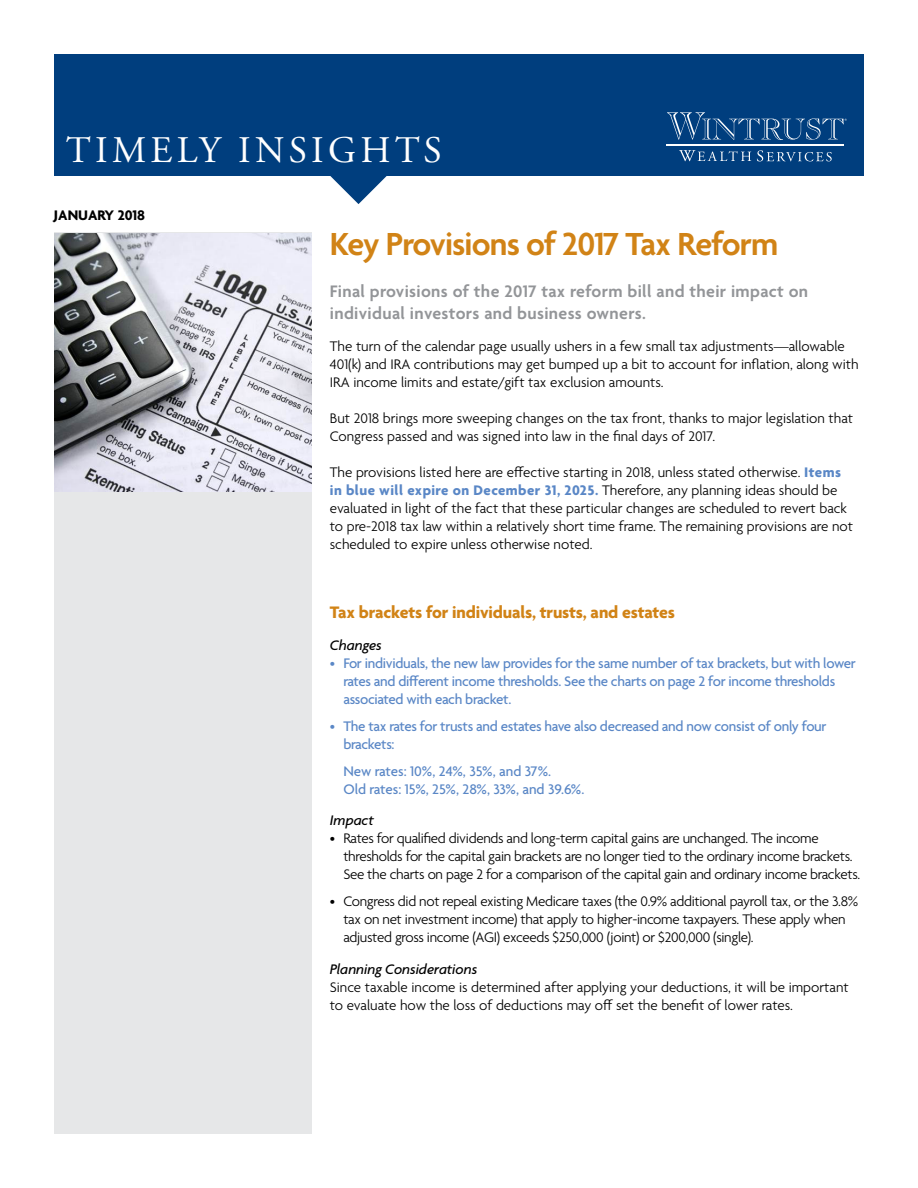
<style>
.page{position:relative;width:918px;height:1188px;background:#fff}
.page>*{position:absolute;margin:0;border:0;box-sizing:border-box;transform-origin:0 0}
.t1{font:37.5px "Adobe Garamond Pro";letter-spacing:.115em;color:#fff}
.t2{font:600 34.5px "Agenda";letter-spacing:-.025em;color:#d18316}
.t3{font:600 18px/21.6px "Agenda";letter-spacing:.02em;color:#939598}
.t4{font:700 18px "Agenda";letter-spacing:-.01em;color:#d18316}
.t5{font:300 15px/18px "Agenda";letter-spacing:-.005em;color:#000}
.t6{font:500 15px/18px "Agenda";letter-spacing:-.02em;color:#5a87c6}
.t7{font:500 15px/18px "Agenda";color:#5a87c6}
.t8{font:italic 500 15px "Agenda";color:#000}
.t9{font:700 15px "Agenda";color:#000}
.s1{font-weight:700;color:#5a87c6}
.s2{font-weight:300}
</style>
<div class="page">
<svg style="left:330px;top:176px;width:57px;height:28px"></svg>
<div style="left:54px;top:54px;width:810px;height:122px;background:#003e7e"></div>
<div style="left:54px;top:233px;width:258px;height:901px;background:#e6e7e8"></div>
<img style="left:54px;top:233px;width:258px;height:258px">
<hr style="left:666px;top:144px;width:178px;height:2px;background:#fff">
<svg style="left:667px;top:112px;width:180px;height:28px"></svg>
<svg style="left:757px;top:150px;width:75px;height:11px"></svg>
<svg style="left:679px;top:150px;width:72px;height:11px"></svg>
<h1 class="t1" style="left:66px;top:128px;width:377px">TIMELY INSIGHTS</h1>
<p class="t9" style="left:54px;top:207px;width:93px">JANUARY 2018</p>
<h2 class="t2" style="left:330px;top:225px;width:450px">Key Provisions of 2017 Tax Reform</h2>
<p class="t3" style="left:330px;top:282px;width:480px">Final provisions of the 2017 tax reform bill and their impact on individual investors and business owners.</p>
<p class="t5" style="left:330px;top:338px;width:530px">The turn of the calendar page usually ushers in a few small tax adjustments—allowable<br>401(k) and IRA contributions may get bumped up a bit to account for inflation, along with<br>IRA income limits and estate/gift tax exclusion amounts.</p>
<p class="t5" style="left:330px;top:410px;width:525px">But 2018 brings more sweeping changes on the tax front, thanks to major legislation that<br>Congress passed and was signed into law in the final days of 2017.</p>
<p class="t5" style="left:330px;top:464px;width:525px">The provisions listed here are effective starting in 2018, unless stated otherwise. <span class="s1">Items in blue will expire on December 31, 2025.</span> Therefore, any planning ideas should be evaluated in light of the fact that these particular changes are scheduled to revert back to pre-2018 tax law within a relatively short time frame. The remaining provisions are not scheduled to expire unless otherwise noted.</p>
<p class="t4" style="left:330px;top:603px;width:347px">Tax brackets for individuals, trusts, and estates</p>
<p class="t8" style="left:330px;top:636px;width:53px">Changes</p>
<p class="t6" style="left:343px;top:655px;width:514px;text-indent:-14px"><span class="s2">•</span> For individuals, the new law provides for the same number of tax brackets, but with lower rates and different income thresholds. See the charts on page 2 for income thresholds associated with each bracket.</p>
<p class="t6" style="left:343px;top:718px;width:485px;text-indent:-14px"><span class="s2">•</span> The tax rates for trusts and estates have also decreased and now consist of only four brackets:</p>
<p class="t7" style="left:343px;top:763px;width:243px">New rates: 10%, 24%, 35%, and 37%.<br>Old rates: 15%, 25%, 28%, 33%, and 39.6%.</p>
<p class="t8" style="left:330px;top:812px;width:46px">Impact</p>
<p class="t5" style="left:343px;top:830px;width:518px;text-indent:-14px">• Rates for qualified dividends and long-term capital gains are unchanged. The income thresholds for the capital gain brackets are no longer tied to the ordinary income brackets.<br>See the charts on page 2 for a comparison of the capital gain and ordinary income brackets.</p>
<p class="t5" style="left:343px;top:893px;width:516px;text-indent:-14px">• Congress did not repeal existing Medicare taxes (the 0.9% additional payroll tax, or the 3.8% tax on net investment income) that apply to higher-income taxpayers. These apply when adjusted gross income (AGI) exceeds $250,000 (joint) or $200,000 (single).</p>
<p class="t8" style="left:330px;top:960px;width:149px">Planning Considerations</p>
<p class="t5" style="left:330px;top:979px;width:520px">Since taxable income is determined after applying your deductions, it will be important to evaluate how the loss of deductions may off set the benefit of lower rates.</p>
</div>
